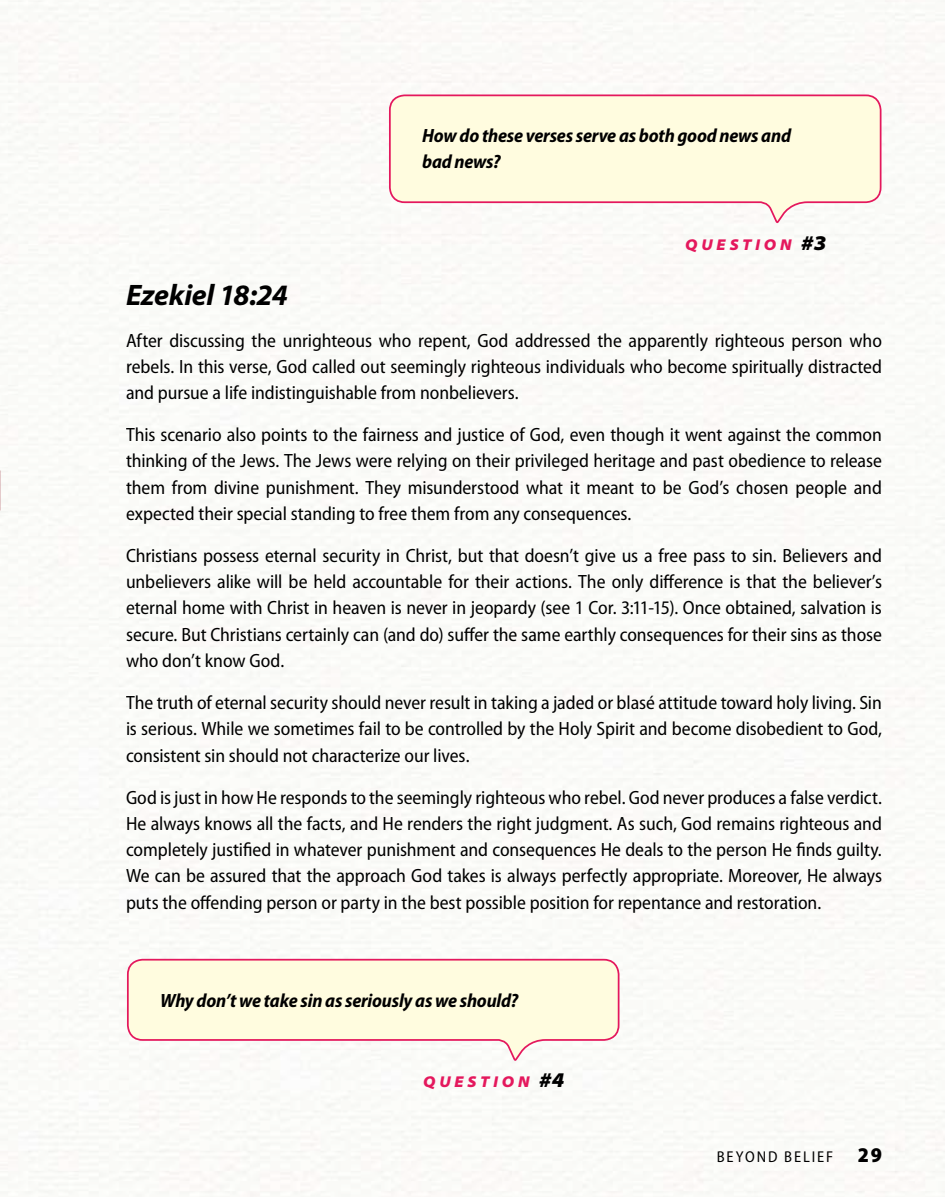
<style>
.page{position:relative;width:945px;height:1197px;background:#fff}
.page>*{position:absolute;margin:0;border:0;box-sizing:border-box;transform-origin:0 0}
.t1{font:italic 700 29.75px "Myriad Pro";letter-spacing:-.01em;color:#000}
.t2{font:semi-condensed 19.25px/26.2px "Myriad Pro";letter-spacing:-.005em;color:#000;text-align:justify}
.t3{font:italic 700 semi-condensed 19.25px/26.2px "Myriad Pro";letter-spacing:-.01em;color:#000}
.t4{font:italic 900 semi-expanded 15.75px "Myriad Pro";letter-spacing:.235em;color:#e4185d}
.t5{font:semi-condensed 15.75px "Myriad Pro";letter-spacing:.125em;color:#000}
.s1{font-size:21px;color:#000}
.s2{font-weight:900;font-size:21px}
</style>
<div class="page">
<svg style="left:126px;top:958px;width:494px;height:104px"></svg>
<svg style="left:388px;top:94px;width:494px;height:130px"></svg>
<p class="t3" style="left:422px;top:123px;width:370px">How do these verses serve as both good news and bad news?</p>
<p class="t4" style="left:685px;top:235px;width:143px">QUESTION <span class="s1">#3</span></p>
<h1 class="t1" style="left:126px;top:278px;width:163px">Ezekiel 18:24</h1>
<p class="t2" style="left:126px;top:328px;width:758px">After discussing the unrighteous who repent, God addressed the apparently righteous person who rebels. In this verse, God called out seemingly righteous individuals who become spiritually distracted and pursue a life indistinguishable from nonbelievers.</p>
<p class="t2" style="left:126px;top:422px;width:757px">This scenario also points to the fairness and justice of God, even though it went against the common thinking of the Jews. The Jews were relying on their privileged heritage and past obedience to release them from divine punishment. They misunderstood what it meant to be God’s chosen people and expected their special standing to free them from any consequences.</p>
<p class="t2" style="left:126px;top:543px;width:758px">Christians possess eternal security in Christ, but that doesn’t give us a free pass to sin. Believers and unbelievers alike will be held accountable for their actions. The only difference is that the believer’s eternal home with Christ in heaven is never in jeopardy (see 1 Cor. 3:11-15). Once obtained, salvation is secure. But Christians certainly can (and do) suffer the same earthly consequences for their sins as those who don’t know God.</p>
<p class="t2" style="left:126px;top:690px;width:758px">The truth of eternal security should never result in taking a jaded or blasé attitude toward holy living. Sin is serious. While we sometimes fail to be controlled by the Holy Spirit and become disobedient to God, consistent sin should not characterize our lives.</p>
<p class="t2" style="left:126px;top:784px;width:758px">God is just in how He responds to the seemingly righteous who rebel. God never produces a false verdict.<br>He always knows all the facts, and He renders the right judgment. As such, God remains righteous and completely justified in whatever punishment and consequences He deals to the person He finds guilty.<br>We can be assured that the approach God takes is always perfectly appropriate. Moreover, He always puts the offending person or party in the best possible position for repentance and restoration.</p>
<p class="t3" style="left:160px;top:987px;width:360px">Why don’t we take sin as seriously as we should?</p>
<p class="t4" style="left:423px;top:1073px;width:143px">QUESTION <span class="s1">#4</span></p>
<p class="t5" style="left:717px;top:1149px;width:167px">BEYOND BELIEF <span class="s2">29</span></p>
</div>
